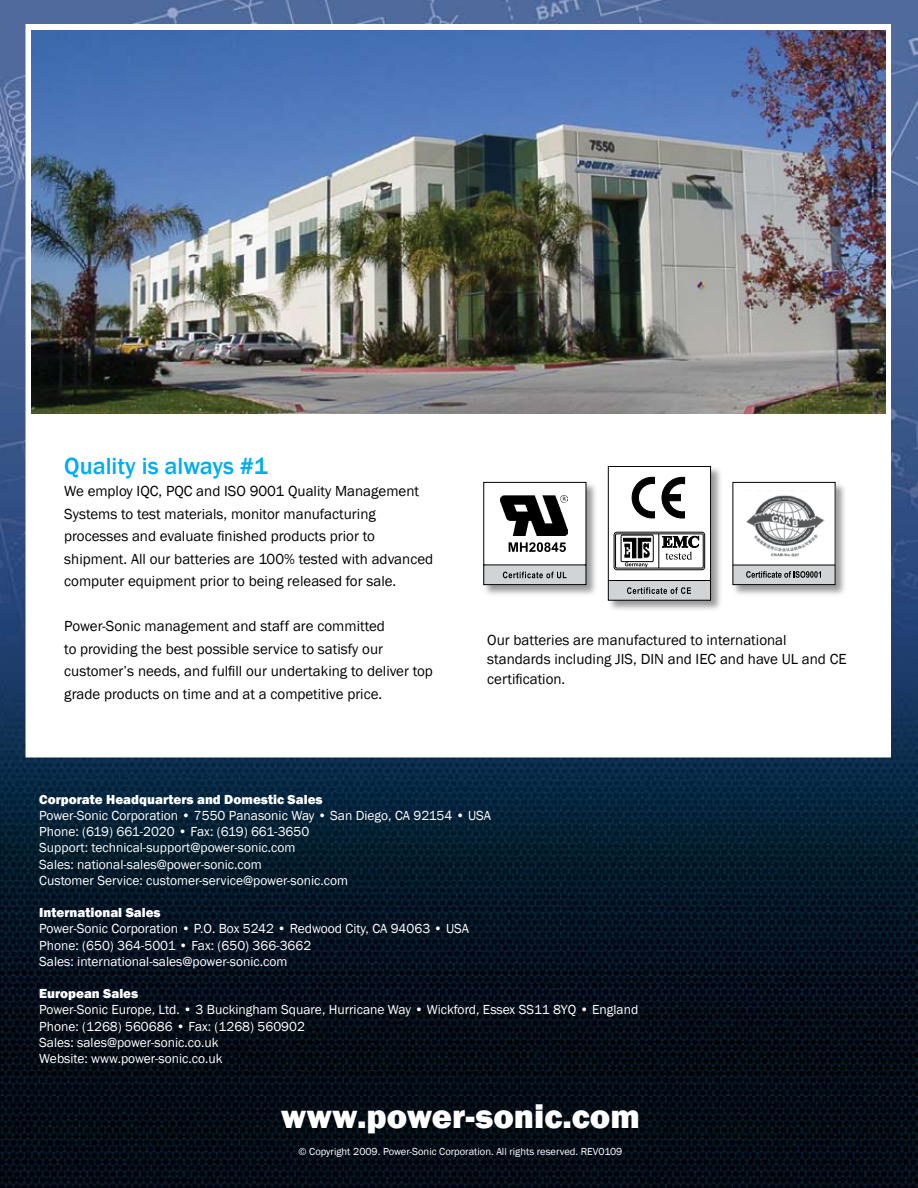
<style>
.page{position:relative;width:918px;height:1188px;background:#fff}
.page>*{position:absolute;margin:0;border:0;box-sizing:border-box;transform-origin:0 0}
.t1{font:800 34.5px "Franklin Gothic";color:#fff}
.t2{font:500 24px "Franklin Gothic";color:#00adef}
.t3{font:15px/22.5px "Franklin Gothic";color:#000}
.t4{font:13.5px/16.2px "Franklin Gothic";color:#fff}
.t5{font:800 13.5px "Franklin Gothic";color:#fff}
.t6{font:10.5px "Franklin Gothic";color:#fff}
</style>
<div class="page">
<img style="left:0;top:0;width:918px;height:1188px">
<div style="left:30px;top:28px;width:856px;height:725px;background:#fff"></div>
<img style="left:32px;top:30px;width:853px;height:383px">
<div style="left:482px;top:480px;width:116px;height:117px;background:#000;opacity:.4"></div>
<svg style="left:483px;top:482px;width:103px;height:103px"></svg>
<div style="left:731px;top:480px;width:117px;height:117px;background:#000;opacity:.4"></div>
<div style="left:733px;top:482px;width:102px;height:103px;background:#fff"></div>
<div style="left:733px;top:565px;width:102px;height:20px;background:#d1d3d4"></div>
<svg style="left:746px;top:571px;width:75px;height:7px"></svg>
<div style="left:732px;top:482px;width:104px;height:103px;border:1px solid #000"></div>
<img style="left:746px;top:495px;width:79px;height:62px">
<hr style="left:733px;top:565px;width:102px;height:1px;background:#000">
<div style="left:606px;top:465px;width:117px;height:149px;background:#000;opacity:.4"></div>
<svg style="left:608px;top:466px;width:103px;height:135px"></svg>
<h2 class="t2" style="left:64px;top:451px;width:205px">Quality is always #1</h2>
<p class="t3" style="left:64px;top:480px;width:370px">We employ IQC, PQC and ISO 9001 Quality Management Systems to test materials, monitor manufacturing processes and evaluate finished products prior to shipment. All our batteries are 100% tested with advanced computer equipment prior to being released for sale.</p>
<p class="t3" style="left:64px;top:615px;width:370px">Power-Sonic management and staff are committed<br>to providing the best possible service to satisfy our customer’s needs, and fulfill our undertaking to deliver top grade products on time and at a competitive price.</p>
<p class="t3" style="left:487px;top:630px;width:361px;line-height:19.5px">Our batteries are manufactured to international standards including JIS, DIN and IEC and have UL and CE certification.</p>
<p class="t5" style="left:39px;top:791px;width:285px">Corporate Headquarters and Domestic Sales</p>
<p class="t4" style="left:39px;top:808px;width:453px">Power-Sonic Corporation • 7550 Panasonic Way • San Diego, CA 92154 • USA Phone: (619) 661-2020 • Fax: (619) 661-3650<br>Support: technical-support@power-sonic.com<br>Sales: national-sales@power-sonic.com<br>Customer Service: customer-service@power-sonic.com</p>
<p class="t5" style="left:39px;top:904px;width:123px">International Sales</p>
<p class="t4" style="left:39px;top:921px;width:431px">Power-Sonic Corporation • P.O. Box 5242 • Redwood City, CA 94063 • USA<br>Phone: (650) 364-5001 • Fax: (650) 366-3662<br>Sales: international-sales@power-sonic.com</p>
<p class="t5" style="left:39px;top:985px;width:101px">European Sales</p>
<p class="t4" style="left:39px;top:1002px;width:601px">Power-Sonic Europe, Ltd. • 3 Buckingham Square, Hurricane Way • Wickford, Essex SS11 8YQ • England Phone: (1268) 560686 • Fax: (1268) 560902<br>Sales: sales@power-sonic.co.uk<br>Website: www.power-sonic.co.uk</p>
<h1 class="t1" style="left:281px;top:1094px;width:361px">www.power-sonic.com</h1>
<p class="t6" style="left:299px;top:1145px;width:325px">© Copyright 2009. Power-Sonic Corporation. All rights reserved. REV0109</p>
</div>
